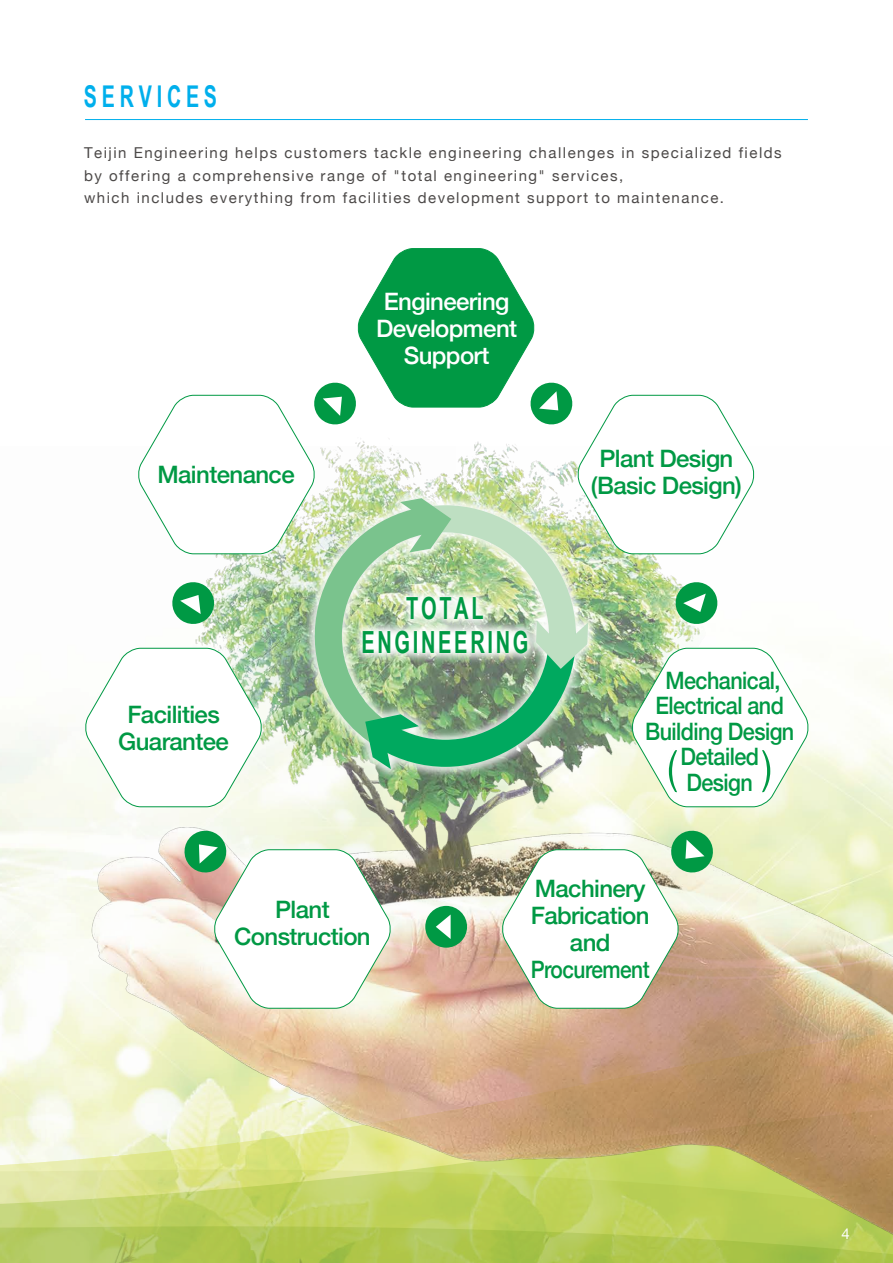
<style>
.page{position:relative;width:893px;height:1263px;background:#fff}
.page>*{position:absolute;margin:0;border:0;box-sizing:border-box;transform-origin:0 0}
.t1{font:48px "Koz Go Pro";color:#094}
.t2{font:700 30.45px/33.6px "Arial Narrow";letter-spacing:.11em;color:#094;text-align:center;scale:.8 1}
.t3{font:700 30px "Arial Narrow";letter-spacing:.2em;color:#00afec;scale:.8 1}
.t4{font:500 24px/27px "Helvetica Neue";letter-spacing:-.025em;color:#094;text-align:center}
.t5{font:500 24px/25.5px "Helvetica Neue";letter-spacing:-.025em;color:#094;text-align:center;scale:.9 1}
.t6{font:500 24px/27px "Helvetica Neue";letter-spacing:-.025em;color:#fff;text-align:center}
.t7{font:15px/22.5px "Helvetica Neue";letter-spacing:.1em;color:#4c4948}
.t8{font:15px "Helvetica Neue";color:#fff}
.s1{font-family:"Helvetica Neue";font-weight:500}
</style>
<div class="page">
<img style="left:0;top:120px;width:893px;height:1143px">
<img style="left:257px;top:807px;width:389px;height:20px">
<div style="left:425px;top:906px;width:42px;height:42px;background:#094;border-radius:50%"></div>
<svg style="left:436px;top:914px;width:15px;height:25px"></svg>
<svg style="left:501px;top:828px;width:214px;height:181px"></svg>
<svg style="left:182px;top:828px;width:210px;height:181px"></svg>
<hr style="left:85px;top:119px;width:723px;height:1px;background:#00afec">
<svg style="left:84px;top:248px;width:726px;height:559px"></svg>
<h3 class="t3" style="left:84px;top:73px;width:168px">SERVICES</h3>
<p class="t7" style="left:84px;top:143px;width:699px">Teijin Engineering helps customers tackle engineering challenges in specialized fields by offering a comprehensive range of "total engineering" services,<br>which includes everything from facilities development support to maintenance.</p>
<h3 class="t4" style="left:157px;top:459px;width:139px">Maintenance</h3>
<h3 class="t4" style="left:118px;top:699px;width:112px">Facilities<br>Guarantee</h3>
<h3 class="t6" style="left:376px;top:286px;width:143px">Engineering<br>Development<br>Support</h3>
<h2 class="t2" style="left:361px;top:590px;width:210px">TOTAL<br>ENGINEERING</h2>
<h3 class="t4" style="left:591px;top:443px;width:152px">Plant Design (Basic Design)</h3>
<h3 class="t5" style="left:645px;top:666px;width:167px">Mechanical,<br>Electrical and<br>Building Design<br>Detailed<br>Design</h3>
<h1 class="t1" style="left:665px;top:735px;width:121px"><span class="s1">(</span> 　　　　<span class="s1">)</span></h1>
<h3 class="t4" style="left:234px;top:894px;width:138px">Plant<br>Construction</h3>
<h3 class="t4" style="left:531px;top:873px;width:120px">Machinery<br>Fabrication and<br>Procurement</h3>
<p class="t8" style="left:841px;top:1222px;width:10px">4</p>
</div>
